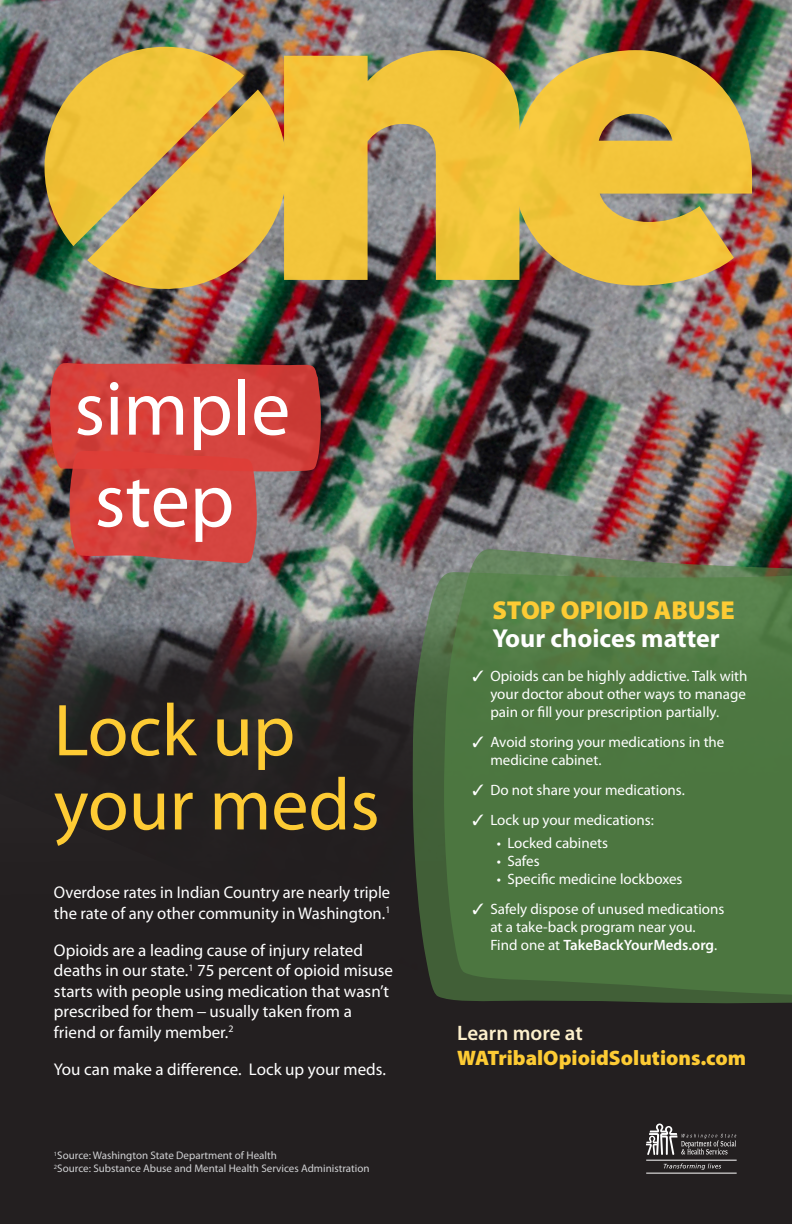
<style>
.page{position:relative;width:792px;height:1224px;background:#fff}
.page>*{position:absolute;margin:0;border:0;box-sizing:border-box;transform-origin:0 0}
.t1{font:78px "Myriad Pro";color:#fff}
.t2{font:74.2px/74.2px "Myriad Pro";color:#fdcb34}
.t3{font:700 26px "Myriad Pro";color:#fff}
.t4{font:900 26px "Myriad Pro";color:#fdcb34}
.t5{font:900 21px "Myriad Pro";color:#fdcb34}
.t6{font:600 21px "Myriad Pro";color:#fdf0cc}
.t7{font:17px/20.4px "Myriad Pro";color:#fff}
.t8{font:15px/18px "Myriad Pro";color:#fff}
.t9{font:11px "Myriad Pro";color:#d1d2d4}
.s1{font-family:"Ocean Sans Std"}
.s2{font-weight:600}
</style>
<div class="page">
<img style="left:0;top:0;width:792px;height:621px">
<svg style="left:0;top:621px;width:406px;height:102px;background:#3b3637"></svg>
<div style="left:0;top:723px;width:792px;height:501px;background:#231f20"></div>
<svg style="left:49px;top:362px;width:272px;height:202px;background:#c24843"></svg>
<svg style="left:646px;top:1124px;width:90px;height:31px"></svg>
<hr style="left:646px;top:1160px;width:91px;height:1px;background:#fff">
<hr style="left:646px;top:1173px;width:91px;height:1px;background:#fff">
<svg style="left:664px;top:1163px;width:57px;height:7px"></svg>
<svg style="left:284px;top:50px;width:229px;height:230px;background:#d5af47"></svg>
<img style="left:513px;top:50px;width:239px;height:236px">
<svg style="left:45px;top:47px;width:199px;height:199px;background:#cca948"></svg>
<svg style="left:87px;top:90px;width:209px;height:199px;background:#deb244"></svg>
<svg style="left:406px;top:552px;width:386px;height:452px;background:#4e7342"></svg>
<p class="t1" style="left:74px;top:366px;width:218px">simple</p>
<p class="t1" style="left:95px;top:458px;width:141px">step</p>
<p class="t2" style="left:54px;top:695px;width:327px">Lock up your meds</p>
<p class="t7" style="left:54px;top:883px;width:338px">Overdose rates in Indian Country are nearly triple the rate of any other community in Washington.<sup>1</sup></p>
<p class="t7" style="left:54px;top:940px;width:341px">Opioids are a leading cause of injury related deaths in our state.<sup>1</sup> 75 percent of opioid misuse starts with people using medication that wasn’t prescribed for them <span class="s1">–</span> usually taken from a friend or family member.<sup>2</sup></p>
<p class="t7" style="left:54px;top:1059px;width:333px">You can make a difference. Lock up your meds.</p>
<p class="t9" style="left:54px;top:1150px;width:224px"><sup>1</sup>Source: Washington State Department of Health</p>
<p class="t9" style="left:54px;top:1163px;width:317px"><sup>2</sup>Source: Substance Abuse and Mental Health Services Administration</p>
<p class="t4" style="left:492px;top:596px;width:244px">STOP OPIOID ABUSE</p>
<p class="t3" style="left:492px;top:624px;width:229px">Your choices matter</p>
<p class="t8" style="left:490px;top:668px;width:259px;text-align:justify;text-indent:-18px">✓ Opioids can be highly addictive. Talk with your doctor about other ways to manage pain or fill your prescription partially.</p>
<p class="t8" style="left:490px;top:734px;width:236px;text-indent:-18px">✓ Avoid storing your medications in the medicine cabinet.</p>
<p class="t8" style="left:472px;top:782px;width:214px">✓ Do not share your medications.</p>
<p class="t8" style="left:472px;top:812px;width:183px">✓ Lock up your medications:</p>
<p class="t8" style="left:497px;top:834px;width:113px">• Locked cabinets</p>
<p class="t8" style="left:497px;top:852px;width:44px">• Safes</p>
<p class="t8" style="left:497px;top:870px;width:187px">• Specific medicine lockboxes</p>
<p class="t8" style="left:490px;top:900px;width:236px;text-indent:-18px">✓ Safely dispose of unused medications at a take-back program near you.<br>Find one at <span class="s2">TakeBackYourMeds.org</span>.</p>
<p class="t6" style="left:457px;top:1021px;width:127px">Learn more at</p>
<p class="t5" style="left:457px;top:1046px;width:290px">WATribalOpioidSolutions.com</p>
</div>
